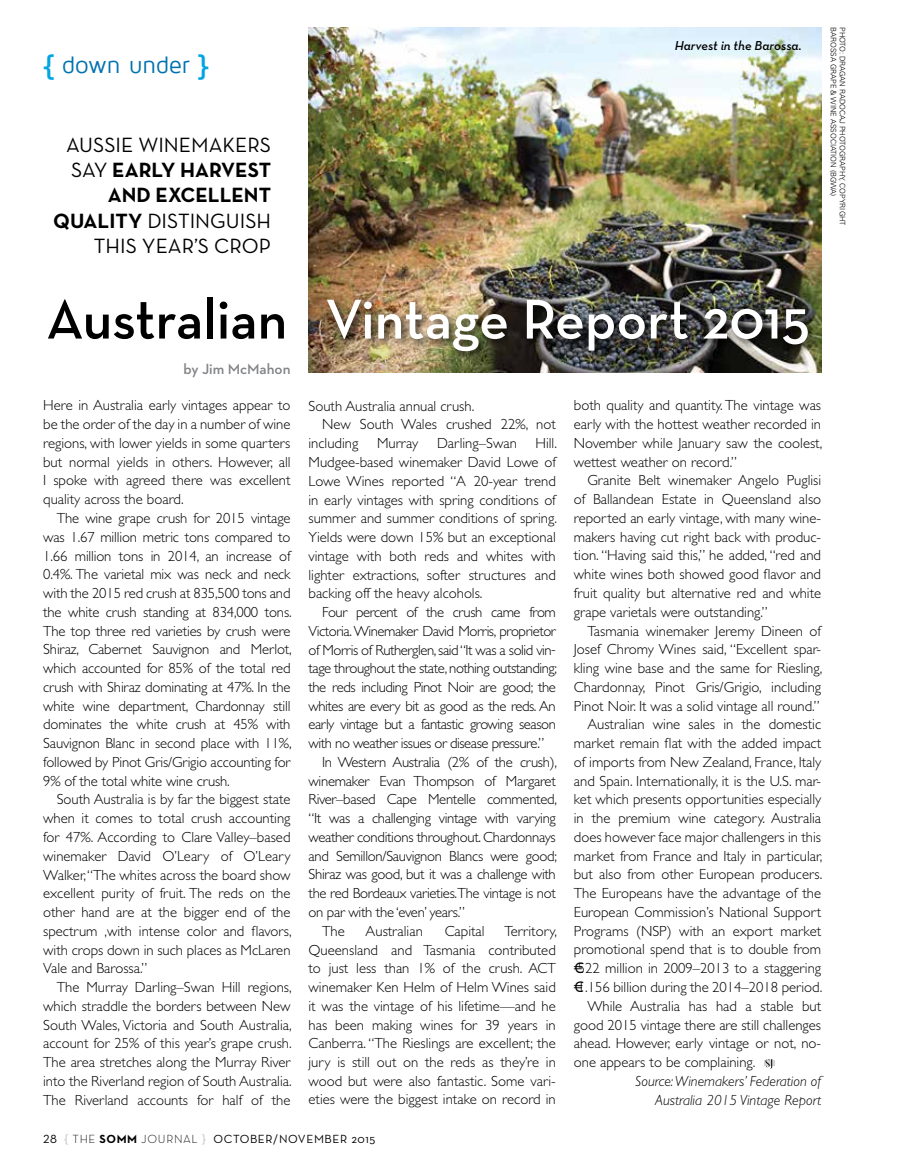
<style>
.page{position:relative;width:905px;height:1175px;background:#fff}
.page>*{position:absolute;margin:0;border:0;box-sizing:border-box;transform-origin:0 0}
.t1{font:600 57px "Neutra Text";color:#fff}
.t2{font:600 57px "Neutra Text";color:#000}
.t3{font:24px "Maven Pro";letter-spacing:-.015em;color:#0072b1}
.t4{font:21px/25.2px "Neutra Text";color:#000;text-align:right}
.t5{font:600 15px "Neutra Text";color:#808285}
.t6{font:300 14.7px/18.8px "Gill Sans";color:#000;text-align:justify}
.t7{font:300 14.7px "Gill Sans";letter-spacing:-.02em;color:#000}
.t8{font:300 14.7px "Gill Sans";letter-spacing:-.03em;color:#000}
.t9{font:italic 300 14.7px/18.8px "Gill Sans";color:#000;text-align:right}
.t10{font:italic 600 13.2px "Neutra Text";color:#000}
.t11{font:12px "Neutra Text";letter-spacing:.05em;color:#000}
.t12{font:300 7.5px "Univers LT Std";color:#000}
.s1{font-family:"Neutra Text";font-weight:600;font-size:30px;color:#00a5e2}
.s2{font-weight:700}
.s3{font-family:"Neutra Text Book Alt"}
.s4{color:#bcbec0}
.s5{font-weight:300}
</style>
<div class="page">
<img style="left:309px;top:27px;width:512px;height:346px">
<div style="left:764px;top:1060px;width:10px;height:6px;background:#a8a9aa"></div>
<svg style="left:765px;top:1059px;width:7px;height:9px"></svg>
<div style="left:323px;top:295px;width:495px;height:67px;background:#000;opacity:.75"></div>
<h2 class="t3" style="left:43px;top:52px;width:167px"><span class="s1">{</span> down under <span class="s1">}</span></h2>
<h3 class="t4" style="left:53px;top:132px;width:219px">AUSSIE WINEMAKERS<br>SAY <span class="s2">EARLY HARVEST<br>AND EXCELLENT<br>QUALITY</span> DISTINGUISH<br>THIS YEAR’S CROP</h3>
<p class="t10" style="left:674px;top:37px;width:128px">Harvest in the Barossa.</p>
<p class="t12" style="left:837px;top:27px;width:171px;rotate:90deg">BAROSSA GRAPE &amp; WINE ASSOCIATION (BGWA)</p>
<p class="t12" style="left:846px;top:27px;width:200px;rotate:90deg">PHOTO: DRAGAN RADOCAJ PHOTOGRAPHY, COPYRIGHT</p>
<h1 class="t2" style="left:46px;top:284px;width:242px">Australian</h1>
<p class="t5" style="left:183px;top:359px;width:108px">by Jim McMahon</p>
<p class="t6" style="left:43px;top:396px;width:249px">Here in Australia early vintages appear to be the order of the day in a number of wine regions, with lower yields in some quarters but normal yields in others. However, all I spoke with agreed there was excellent quality across the board.</p>
<p class="t6" style="left:43px;top:509px;width:250px;text-indent:13px">The wine grape crush for 2015 vintage was 1.67 million metric tons compared to 1.66 million tons in 2014, an increase of 0.4%. The varietal mix was neck and neck with the 2015 red crush at 835,500 tons and the white crush standing at 834,000 tons.<br>The top three red varieties by crush were Shiraz, Cabernet Sauvignon and Merlot, which accounted for 85% of the total red crush with Shiraz dominating at 47%. In the white wine department, Chardonnay still dominates the white crush at 45% with Sauvignon Blanc in second place with 11%, followed by Pinot Gris/Grigio accounting for 9% of the total white wine crush.</p>
<p class="t6" style="left:43px;top:790px;width:250px;text-indent:13px">South Australia is by far the biggest state when it comes to total crush accounting for 47%. According to Clare Valley–based winemaker David O’Leary of O’Leary Walker, “The whites across the board show excellent purity of fruit. The reds on the other hand are at the bigger end of the spectrum ,with intense color and flavors, with crops down in such places as McLaren Vale and Barossa.”</p>
<p class="t6" style="left:43px;top:978px;width:250px;text-indent:13px">The Murray Darling–Swan Hill regions, which straddle the borders between New South Wales, Victoria and South Australia, account for 25% of this year’s grape crush.<br>The area stretches along the Murray River into the Riverland region of South Australia.<br>The Riverland accounts for half of the</p>
<h1 class="t1" style="left:325px;top:284px;width:486px">Vintage Report 2015</h1>
<p class="t6" style="left:308px;top:396px;width:167px">South Australia annual crush.</p>
<p class="t6" style="left:322px;top:415px;width:235px">New South Wales crushed 22%, not</p>
<p class="t6" style="left:308px;top:434px;width:51px">including</p>
<p class="t6" style="left:377px;top:434px;width:43px">Murray</p>
<p class="t6" style="left:437px;top:434px;width:81px">Darling–Swan</p>
<p class="t6" style="left:308px;top:434px;width:250px;text-indent:227px">Hill.<br>Mudgee-based winemaker David Lowe of Lowe Wines reported “A 20-year trend in early vintages with spring conditions of summer and summer conditions of spring.<br>Yields were down 15% but an exceptional vintage with both reds and whites with lighter extractions, softer structures and backing off the heavy alcohols.</p>
<p class="t8" style="left:322px;top:604px;width:235px">Four percent of the crush came from</p>
<p class="t8" style="left:308px;top:622px;width:249px">Victoria. Winemaker David Morris, proprietor</p>
<p class="t8" style="left:308px;top:641px;width:249px">of Morris of Rutherglen, said “It was a solid vin-</p>
<p class="t8" style="left:308px;top:660px;width:250px">tage throughout the state, nothing outstanding;</p>
<p class="t8" style="left:308px;top:678px;width:249px">the reds including Pinot Noir are good; the</p>
<p class="t8" style="left:308px;top:697px;width:249px">whites are every bit as good as the reds. An</p>
<p class="t8" style="left:308px;top:716px;width:249px">early vintage but a fantastic growing season</p>
<p class="t8" style="left:308px;top:735px;width:237px">with no weather issues or disease pressure.”</p>
<p class="t7" style="left:322px;top:753px;width:236px">In Western Australia (2% of the crush),</p>
<p class="t7" style="left:308px;top:772px;width:249px">winemaker Evan Thompson of Margaret</p>
<p class="t7" style="left:308px;top:791px;width:250px">River–based Cape Mentelle commented,</p>
<p class="t7" style="left:308px;top:810px;width:249px">“It was a challenging vintage with varying</p>
<p class="t7" style="left:308px;top:828px;width:249px">weather conditions throughout. Chardonnays</p>
<p class="t7" style="left:308px;top:847px;width:250px">and Semillon/Sauvignon Blancs were good;</p>
<p class="t7" style="left:308px;top:866px;width:249px">Shiraz was good, but it was a challenge with</p>
<p class="t7" style="left:308px;top:885px;width:249px">the red Bordeaux varieties.The vintage is not</p>
<p class="t7" style="left:308px;top:903px;width:158px">on par with the ‘even’ years.”</p>
<p class="t6" style="left:322px;top:921px;width:24px">The</p>
<p class="t6" style="left:365px;top:921px;width:59px">Australian</p>
<p class="t6" style="left:444px;top:921px;width:41px">Capital</p>
<p class="t6" style="left:308px;top:921px;width:250px;text-indent:196px">Territory, Queensland and Tasmania contributed to just less than 1% of the crush. ACT winemaker Ken Helm of Helm Wines said it was the vintage of his lifetime—and he has been making wines for 39 years in Canberra. “The Rieslings are excellent; the jury is still out on the reds as they’re in wood but were also fantastic. Some vari&shy;eties were the biggest intake on record in</p>
<p class="t6" style="left:574px;top:396px;width:250px">both quality and quantity. The vintage was early with the hottest weather recorded in November while January saw the coolest, wettest weather on record.”</p>
<p class="t6" style="left:574px;top:471px;width:249px;text-indent:13px">Granite Belt winemaker Angelo Puglisi of Ballandean Estate in Queensland also reported an early vintage, with many wine&shy;makers having cut right back with produc&shy;tion. “Having said this,” he added, “red and white wines both showed good flavor and fruit quality but alternative red and white grape varietals were outstanding.”</p>
<p class="t6" style="left:587px;top:621px;width:235px">Tasmania winemaker Jeremy Dineen of</p>
<p class="t6" style="left:574px;top:640px;width:249px">Josef Chromy Wines said, “Excellent spar-</p>
<p class="t6" style="left:574px;top:659px;width:250px">kling wine base and the same for Riesling,</p>
<p class="t6" style="left:574px;top:677px;width:249px">Chardonnay, Pinot Gris/Grigio, including</p>
<p class="t6" style="left:574px;top:696px;width:247px">Pinot Noir. It was a solid vintage all round.”</p>
<p class="t6" style="left:587px;top:715px;width:235px">Australian wine sales in the domestic</p>
<p class="t6" style="left:574px;top:734px;width:249px">market remain flat with the added impact</p>
<p class="t6" style="left:574px;top:752px;width:249px">of imports from New Zealand, France, Italy</p>
<p class="t6" style="left:574px;top:771px;width:249px">and Spain. Internationally, it is the U.S. mar-</p>
<p class="t6" style="left:574px;top:790px;width:249px">ket which presents opportunities especially</p>
<p class="t6" style="left:574px;top:809px;width:249px">in the premium wine category. Australia</p>
<p class="t6" style="left:574px;top:827px;width:249px">does however face major challengers in this</p>
<p class="t6" style="left:574px;top:846px;width:250px">market from France and Italy in particular,</p>
<p class="t6" style="left:574px;top:865px;width:250px">but also from other European producers.</p>
<p class="t6" style="left:574px;top:884px;width:249px">The Europeans have the advantage of the</p>
<p class="t6" style="left:574px;top:902px;width:249px">European Commission’s National Support</p>
<p class="t6" style="left:574px;top:921px;width:249px">Programs (NSP) with an export market</p>
<p class="t6" style="left:574px;top:940px;width:249px">promotional spend that is to double from</p>
<p class="t6" style="left:574px;top:959px;width:249px">€522 million in 2009–2013 to a staggering</p>
<p class="t6" style="left:574px;top:977px;width:250px">€1.156 billion during the 2014–2018 period.</p>
<p class="t6" style="left:587px;top:996px;width:235px">While Australia has had a stable but</p>
<p class="t6" style="left:574px;top:1015px;width:249px">good 2015 vintage there are still challenges</p>
<p class="t6" style="left:574px;top:1034px;width:249px">ahead. However, early vintage or not, no-</p>
<p class="t6" style="left:574px;top:1052px;width:183px">one appears to be complaining.</p>
<p class="t9" style="left:635px;top:1071px;width:187px">Source: Winemakers’ Federation of<br>Australia 2015 Vintage Report</p>
<p class="t11" style="left:43px;top:1131px;width:333px"><span class="s3">28</span> <span class="s4">{</span> <span class="s5">THE</span> <span class="s2">SOMM</span> <span class="s5">JOURNAL</span> <span class="s4">}</span> OCTOBER/NOVEMBER 2015</p>
</div>
